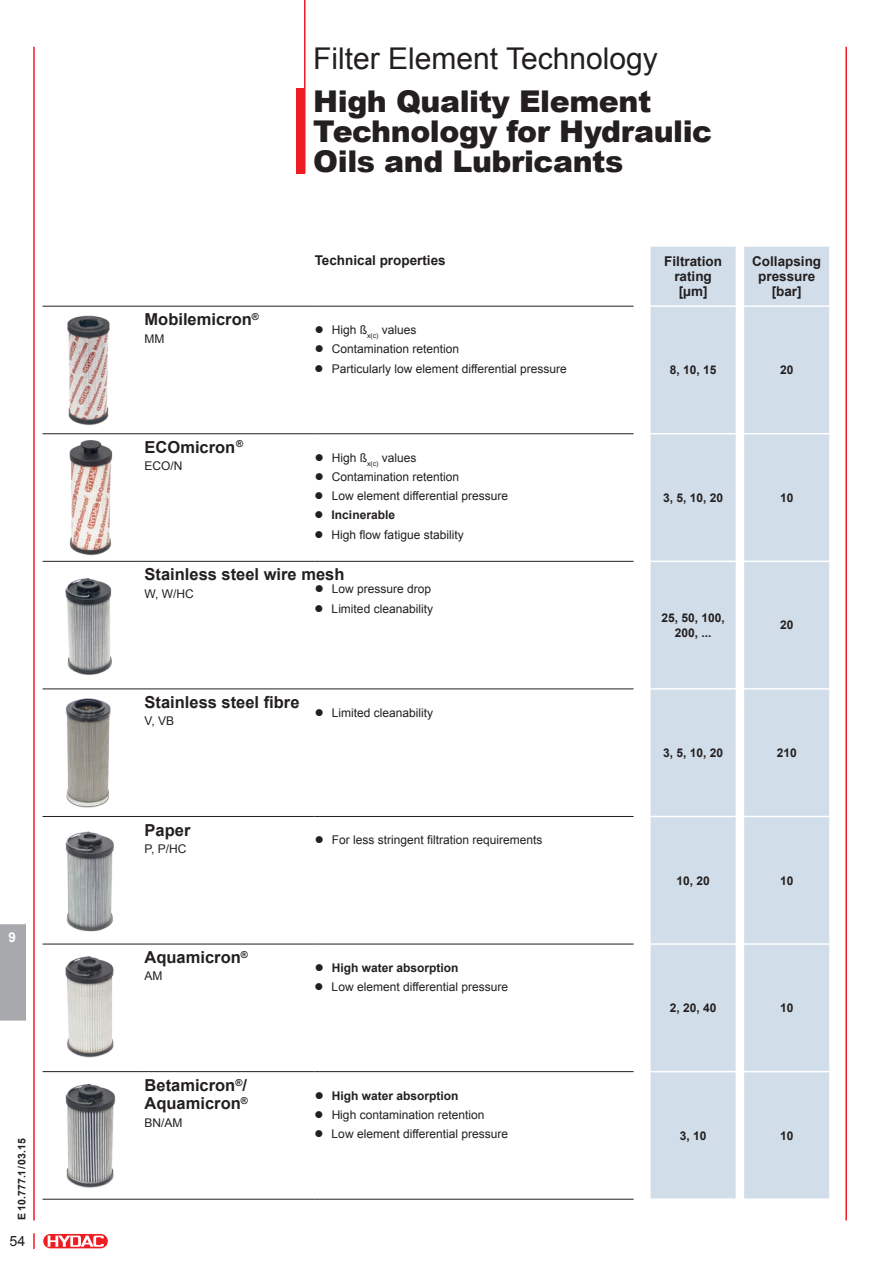
<style>
.page{position:relative;width:893px;height:1263px;background:#fff}
.page>*{position:absolute;margin:0;border:0;box-sizing:border-box;transform-origin:0 0}
.t1{font:900 30px/30px "Arial";letter-spacing:-.015em;color:#231f20}
.t2{font:30px "Arial";color:#231f20}
.t3{font:700 16.5px/18px "Arial";color:#231f20}
.t4{font:14.25px "Arial";color:#231f20}
.t5{font:700 13.5px/15px "Arial";color:#231f20;text-align:center}
.t6{font:700 13.5px "Arial";color:#fff}
.t7{font:12px "Arial";color:#231f20}
.t8{font:700 12px/15.8px "Arial";color:#231f20;text-align:center}
.t9{font:700 10.5px "Arial";color:#231f20}
</style>
<div class="page">
<div style="left:43px;top:1233px;width:65px;height:16px;border:1px solid #fff;border-radius:7px"></div>
<svg style="left:43px;top:1234px;width:65px;height:14px"></svg>
<svg style="left:48px;top:1235px;width:56px;height:12px"></svg>
<svg style="left:33px;top:1233px;width:2px;height:16px"></svg>
<hr style="left:33px;top:47px;width:2px;height:1173px;background:#ee1d23">
<hr style="left:845px;top:47px;width:2px;height:1173px;background:#ee1d23">
<div style="left:0;top:923px;width:26px;height:98px;background:#a8a9ad"></div>
<hr style="left:0;top:1020px;width:26px;height:2px;background:#fff">
<svg style="left:0;top:923px;width:26px;height:1px"></svg>
<div style="left:651px;top:247px;width:178px;height:951px;background:#d1dde8"></div>
<hr style="left:43px;top:306px;width:93px;height:1px;background:#231f20">
<hr style="left:136px;top:306px;width:179px;height:1px;background:#231f20">
<hr style="left:315px;top:306px;width:319px;height:1px;background:#231f20">
<hr style="left:43px;top:433px;width:93px;height:1px;background:#231f20">
<hr style="left:136px;top:433px;width:179px;height:1px;background:#231f20">
<hr style="left:315px;top:433px;width:319px;height:1px;background:#231f20">
<hr style="left:43px;top:561px;width:93px;height:1px;background:#231f20">
<hr style="left:136px;top:561px;width:179px;height:1px;background:#231f20">
<hr style="left:315px;top:561px;width:319px;height:1px;background:#231f20">
<hr style="left:43px;top:688px;width:93px;height:1px;background:#231f20">
<hr style="left:136px;top:688px;width:179px;height:1px;background:#231f20">
<hr style="left:315px;top:688px;width:319px;height:1px;background:#231f20">
<hr style="left:43px;top:816px;width:93px;height:1px;background:#231f20">
<hr style="left:136px;top:816px;width:179px;height:1px;background:#231f20">
<hr style="left:315px;top:816px;width:319px;height:1px;background:#231f20">
<hr style="left:43px;top:944px;width:93px;height:1px;background:#231f20">
<hr style="left:136px;top:944px;width:179px;height:1px;background:#231f20">
<hr style="left:315px;top:944px;width:319px;height:1px;background:#231f20">
<hr style="left:43px;top:1071px;width:93px;height:1px;background:#231f20">
<hr style="left:136px;top:1071px;width:179px;height:1px;background:#231f20">
<hr style="left:315px;top:1071px;width:319px;height:1px;background:#231f20">
<hr style="left:315px;top:1199px;width:319px;height:1px;background:#231f20">
<svg style="left:736px;top:452px;width:8px;height:2px"></svg>
<svg style="left:736px;top:707px;width:8px;height:2px"></svg>
<svg style="left:736px;top:962px;width:8px;height:2px"></svg>
<hr style="left:43px;top:1199px;width:93px;height:1px;background:#231f20">
<hr style="left:136px;top:1199px;width:179px;height:1px;background:#231f20">
<hr style="left:651px;top:305px;width:85px;height:2px;background:#fff">
<svg style="left:736px;top:305px;width:8px;height:2px"></svg>
<hr style="left:744px;top:305px;width:85px;height:2px;background:#fff">
<hr style="left:651px;top:433px;width:85px;height:1px;background:#fff">
<hr style="left:744px;top:433px;width:85px;height:1px;background:#fff">
<hr style="left:651px;top:561px;width:85px;height:1px;background:#fff">
<hr style="left:744px;top:561px;width:85px;height:1px;background:#fff">
<hr style="left:651px;top:688px;width:85px;height:2px;background:#fff">
<svg style="left:736px;top:688px;width:8px;height:2px"></svg>
<hr style="left:744px;top:688px;width:85px;height:2px;background:#fff">
<hr style="left:651px;top:816px;width:85px;height:1px;background:#fff">
<hr style="left:744px;top:816px;width:85px;height:1px;background:#fff">
<hr style="left:651px;top:943px;width:85px;height:2px;background:#fff">
<svg style="left:736px;top:943px;width:8px;height:2px"></svg>
<hr style="left:744px;top:943px;width:85px;height:2px;background:#fff">
<hr style="left:651px;top:1071px;width:85px;height:1px;background:#fff">
<hr style="left:744px;top:1071px;width:85px;height:1px;background:#fff">
<img style="left:67px;top:315px;width:43px;height:111px">
<img style="left:69px;top:440px;width:44px;height:116px">
<img style="left:65px;top:578px;width:47px;height:97px">
<img style="left:65px;top:698px;width:46px;height:110px">
<img style="left:65px;top:831px;width:49px;height:101px">
<img style="left:65px;top:956px;width:49px;height:102px">
<img style="left:65px;top:1083px;width:51px;height:105px">
<hr style="left:304px;top:0;width:1px;height:173px;background:#ee1d23">
<div style="left:296px;top:88px;width:9px;height:85px;background:#ee1d23"></div>
<p class="t6" style="left:9px;top:928px;width:9px">9</p>
<p class="t9" style="left:15px;top:1220px;width:84px;rotate:-90deg">E 10.777.1/03.15</p>
<p class="t4" style="left:10px;top:1231px;width:17px">54</p>
<h1 class="t2" style="left:313px;top:38px;width:346px">Filter Element Technology</h1>
<h1 class="t1" style="left:313px;top:85px;width:401px">High Quality Element<br>Technology for Hydraulic<br>Oils and Lubricants</h1>
<p class="t5" style="left:315px;top:253px;width:133px">Technical properties</p>
<p class="t5" style="left:664px;top:254px;width:59px">Filtration rating [µm]</p>
<p class="t5" style="left:752px;top:254px;width:71px">Collapsing pressure [bar]</p>
<h2 class="t3" style="left:145px;top:311px;width:116px">Mobilemicron<sup>®</sup></h2>
<p class="t7" style="left:145px;top:330px;width:21px">MM</p>
<p class="t7" style="left:315px;top:322px;width:103px">● High ß<sub>x(c)</sub> values</p>
<p class="t7" style="left:315px;top:341px;width:146px">● Contamination retention</p>
<p class="t7" style="left:315px;top:360px;width:254px">● Particularly low element differential pressure</p>
<h2 class="t3" style="left:145px;top:439px;width:100px">ECOmicron<sup>®</sup></h2>
<p class="t7" style="left:145px;top:458px;width:40px">ECO/N</p>
<p class="t7" style="left:315px;top:449px;width:103px">● High ß<sub>x(c)</sub> values</p>
<p class="t7" style="left:315px;top:469px;width:146px">● Contamination retention</p>
<p class="t7" style="left:315px;top:488px;width:195px">● Low element differential pressure</p>
<p class="t8" style="left:315px;top:508px;width:82px">● Incinerable</p>
<p class="t7" style="left:315px;top:526px;width:151px">● High flow fatigue stability</p>
<h2 class="t3" style="left:145px;top:566px;width:201px">Stainless steel wire mesh</h2>
<p class="t7" style="left:145px;top:586px;width:51px">W, W/HC</p>
<p class="t7" style="left:315px;top:581px;width:118px">● Low pressure drop</p>
<p class="t7" style="left:315px;top:601px;width:120px">● Limited cleanability</p>
<h2 class="t3" style="left:145px;top:694px;width:156px">Stainless steel fibre</h2>
<p class="t7" style="left:145px;top:713px;width:31px">V, VB</p>
<p class="t7" style="left:315px;top:705px;width:120px">● Limited cleanability</p>
<h2 class="t3" style="left:145px;top:821px;width:47px">Paper</h2>
<p class="t7" style="left:145px;top:841px;width:43px">P, P/HC</p>
<h2 class="t3" style="left:145px;top:949px;width:105px">Aquamicron<sup>®</sup></h2>
<p class="t7" style="left:145px;top:968px;width:19px">AM</p>
<h2 class="t3" style="left:145px;top:1077px;width:105px">Betamicron<sup>®</sup>/<br>Aquamicron<sup>®</sup></h2>
<p class="t7" style="left:145px;top:1115px;width:40px">BN/AM</p>
<p class="t7" style="left:315px;top:832px;width:229px">● For less stringent filtration requirements</p>
<p class="t8" style="left:315px;top:960px;width:145px">● High water absorption</p>
<p class="t7" style="left:315px;top:979px;width:195px">● Low element differential pressure</p>
<p class="t8" style="left:315px;top:1088px;width:145px">● High water absorption</p>
<p class="t7" style="left:315px;top:1107px;width:171px">● High contamination retention</p>
<p class="t7" style="left:315px;top:1126px;width:195px">● Low element differential pressure</p>
<p class="t8" style="left:670px;top:363px;width:48px">8, 10, 15</p>
<p class="t8" style="left:780px;top:363px;width:15px">20</p>
<p class="t8" style="left:663px;top:490px;width:62px">3, 5, 10, 20</p>
<p class="t8" style="left:780px;top:490px;width:15px">10</p>
<p class="t8" style="left:661px;top:610px;width:65px">25, 50, 100,<br>200, ...</p>
<p class="t8" style="left:780px;top:618px;width:15px">20</p>
<p class="t8" style="left:663px;top:745px;width:62px">3, 5, 10, 20</p>
<p class="t8" style="left:777px;top:745px;width:22px">210</p>
<p class="t8" style="left:676px;top:873px;width:35px">10, 20</p>
<p class="t8" style="left:780px;top:873px;width:15px">10</p>
<p class="t8" style="left:670px;top:1000px;width:48px">2, 20, 40</p>
<p class="t8" style="left:780px;top:1000px;width:15px">10</p>
<p class="t8" style="left:680px;top:1128px;width:28px">3, 10</p>
<p class="t8" style="left:780px;top:1128px;width:15px">10</p>
</div>
